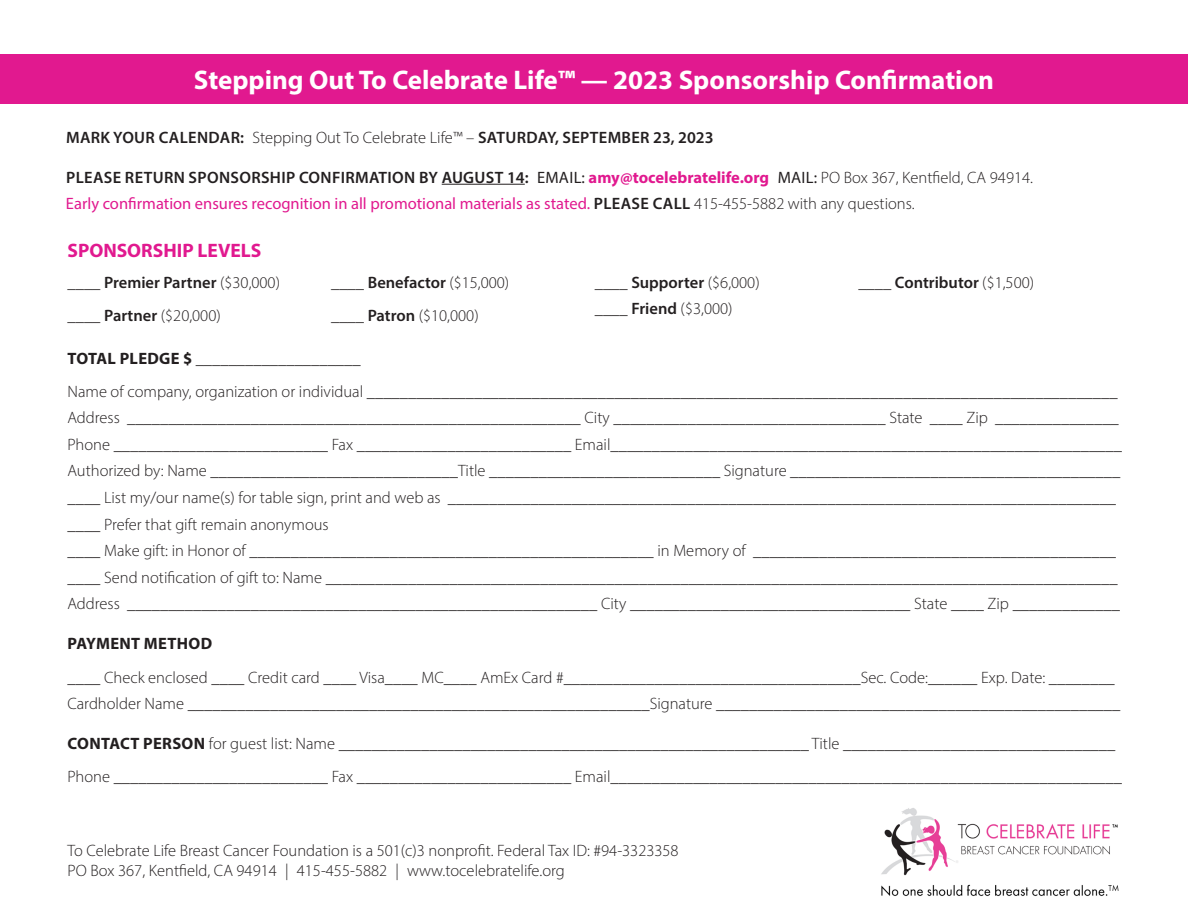
<style>
.page{position:relative;width:1188px;height:918px;background:#fff}
.page>*{position:absolute;margin:0;border:0;box-sizing:border-box;transform-origin:0 0}
.t1{font:700 27px "Myriad Pro";color:#fff}
.t2{font:700 19.5px "Myriad Pro";color:#e1198f}
.t3{font:300 16.5px "Myriad Pro";color:#231f20}
.t4{font:600 16.5px "Myriad Pro";letter-spacing:.02em;color:#231f20}
.t5{font:16.5px "Myriad Pro";color:#e1198f}
.t6{font:700 16.5px "Myriad Pro";letter-spacing:.02em;color:#231f20}
.t7{font:600 16.5px "Myriad Pro";color:#231f20}
.s1{font-weight:300}
.s2{font-weight:400}
.s3{font-weight:700;color:#e1198f}
.s4{font-weight:600;color:#231f20}
.s5{font-weight:300;color:#231f20}
.s6{font-weight:600}
.s7{font-weight:700}
</style>
<div class="page">
<hr style="left:442px;top:184px;width:83px;height:1px;background:#231f20">
<img style="left:881px;top:808px;width:238px;height:88px">
<div style="left:0;top:54px;width:1188px;height:50px;background:#e1198f"></div>
<p class="t1" style="left:194px;top:62px;width:802px">Stepping Out To Celebrate Life™ — 2023 Sponsorship Confirmation</p>
<p class="t4" style="left:66px;top:126px;width:649px">MARK YOUR CALENDAR: <span class="s1">Stepping Out To Celebrate Life™ –</span> SATURDAY, SEPTEMBER 23, 2023</p>
<p class="t4" style="left:66px;top:167px;width:968px">PLEASE RETURN SPONSORSHIP CONFIRMATION BY AUGUST 14: <span class="s2">EMAIL:</span> <span class="s3">amy@tocelebratelife.org</span> <span class="s2">MAIL:</span> <span class="s1">PO Box 367, Kentfield, CA 94914.</span></p>
<p class="t5" style="left:66px;top:193px;width:850px">Early confirmation ensures recognition in all promotional materials as stated. <span class="s4">PLEASE CALL</span> <span class="s5">415-455-5882 with any questions.</span></p>
<p class="t2" style="left:68px;top:237px;width:195px">SPONSORSHIP LEVELS</p>
<p class="t7" style="left:68px;top:271px;width:214px"><span class="s1">____</span> Premier Partner <span class="s1">($30,000)</span></p>
<p class="t3" style="left:68px;top:305px;width:155px">____ <span class="s6">Partner</span> ($20,000)</p>
<p class="t3" style="left:331px;top:272px;width:180px">____ <span class="s6">Benefactor</span> ($15,000)</p>
<p class="t3" style="left:331px;top:305px;width:149px">____ <span class="s6">Patron</span> ($10,000)</p>
<p class="t3" style="left:595px;top:272px;width:166px">____ <span class="s6">Supporter</span> ($6,000)</p>
<p class="t3" style="left:595px;top:299px;width:139px">____ <span class="s6">Friend</span> ($3,000)</p>
<p class="t3" style="left:858px;top:272px;width:177px">____ <span class="s6">Contributor</span> ($1,500)</p>
<p class="t6" style="left:68px;top:347px;width:295px">TOTAL PLEDGE $ ____________________</p>
<p class="t3" style="left:68px;top:381px;width:1052px">Name of company, organization or individual ___________________________________________________________________________________________</p>
<p class="t3" style="left:68px;top:408px;width:1053px">Address _______________________________________________________ City _________________________________ State ____ Zip _______________</p>
<p class="t3" style="left:68px;top:434px;width:1056px">Phone __________________________ Fax __________________________ Email______________________________________________________________</p>
<p class="t3" style="left:68px;top:461px;width:1054px">Authorized by: Name ______________________________Title ____________________________ Signature ________________________________________</p>
<p class="t3" style="left:68px;top:488px;width:1050px">____ List my/our name(s) for table sign, print and web as _________________________________________________________________________________</p>
<p class="t3" style="left:68px;top:514px;width:263px">____ Prefer that gift remain anonymous</p>
<p class="t3" style="left:68px;top:541px;width:1050px">____ Make gift: in Honor of _________________________________________________ in Memory of ____________________________________________</p>
<p class="t3" style="left:68px;top:567px;width:1052px">____ Send notification of gift to: Name ________________________________________________________________________________________________</p>
<p class="t3" style="left:68px;top:594px;width:1054px">Address _________________________________________________________ City __________________________________ State ____ Zip _____________</p>
<p class="t6" style="left:68px;top:633px;width:146px">PAYMENT METHOD</p>
<p class="t3" style="left:68px;top:667px;width:1049px">____ Check enclosed ____ Credit card ____ Visa____ MC____ AmEx Card #____________________________________Sec. Code:______ Exp. Date: ________</p>
<p class="t3" style="left:68px;top:694px;width:1054px">Cardholder Name ________________________________________________________Signature _________________________________________________</p>
<p class="t3" style="left:68px;top:734px;width:1049px"><span class="s7">CONTACT PERSON</span> for guest list: Name _________________________________________________________ Title _________________________________</p>
<p class="t3" style="left:68px;top:767px;width:1056px">Phone __________________________ Fax __________________________ Email______________________________________________________________</p>
<p class="t3" style="left:68px;top:841px;width:613px">To Celebrate Life Breast Cancer Foundation is a 501(c)3 nonprofit. Federal Tax ID: #94-3323358</p>
<p class="t3" style="left:68px;top:861px;width:499px">PO Box 367, Kentfield, CA 94914 | 415-455-5882 | www.tocelebratelife.org</p>
</div>
